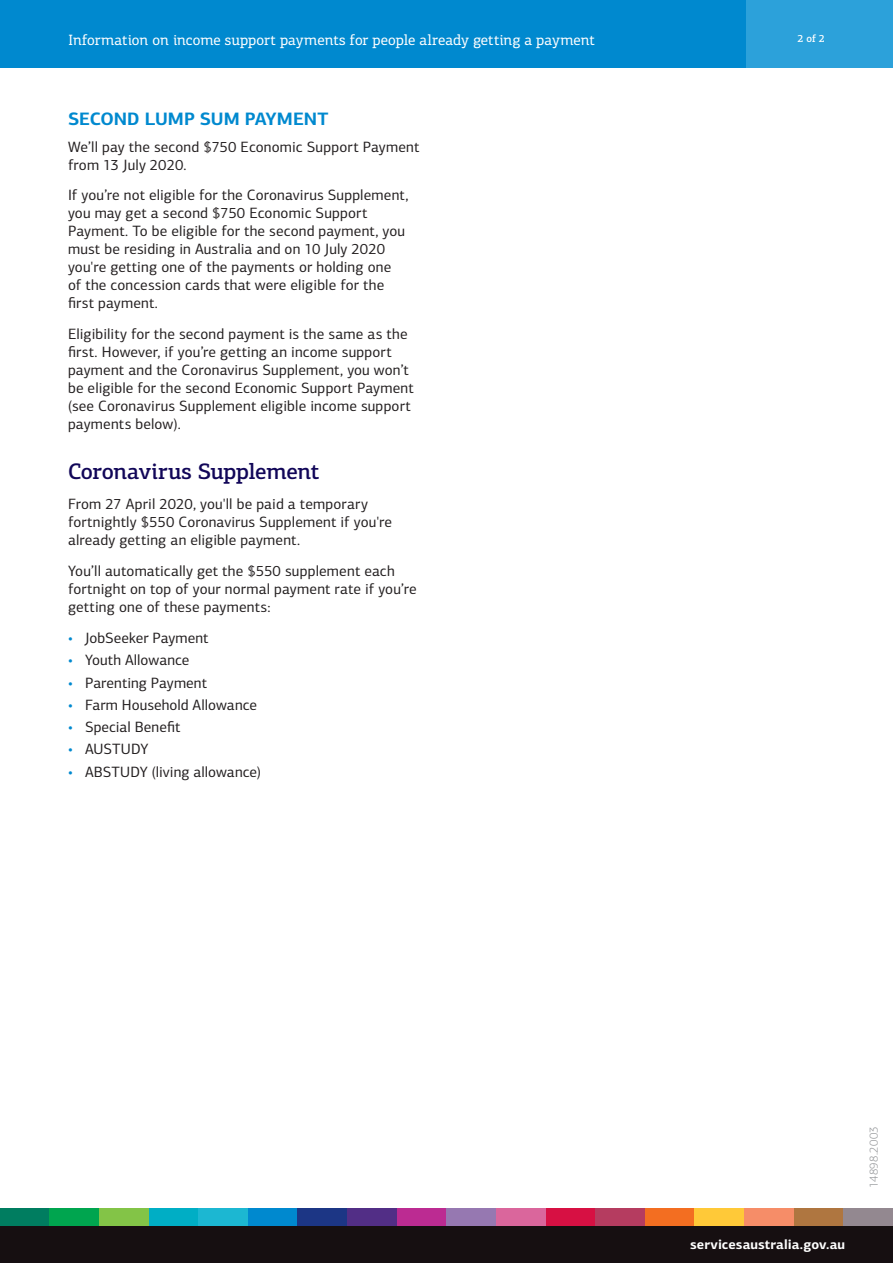
<style>
.page{position:relative;width:893px;height:1263px;background:#fff}
.page>*{position:absolute;margin:0;border:0;box-sizing:border-box;transform-origin:0 0}
._02_Subhead_1{font:500 22.5px "PF Centro Slab Pro";letter-spacing:-.015em;color:#110658}
._02_Subhead_2{font:700 18px "PF Centro Sans Pro";color:#0089cf}
._01_Body_Text{font:15px/18px "PF Centro Sans Pro";letter-spacing:.01em;color:#231f20}
._01_Bullet_1{font:15px "PF Centro Sans Pro";letter-spacing:.005em;color:#231f20}
._02_Header_Masthead{font:15px "PF Centro Slab Pro";color:#fff}
._01_Bullet_1_last{font:15px "PF Centro Sans Pro";color:#231f20}
.t1{font:700 13.5px "PF Centro Sans Pro";letter-spacing:.005em;color:#fff}
.t2{font:300 12px "PF Centro Sans Pro";letter-spacing:.015em;color:#939598}
.t3{font:500 10.5px "PF Centro Slab Pro";color:#fff}
.s1{color:#0089cf}
</style>
<div class="page">
<div style="left:0;top:0;width:893px;height:68px;background:#0089cf"></div>
<div style="left:0;top:1225px;width:893px;height:38px;background:#160f11"></div>
<div style="left:746px;top:0;width:147px;height:68px;background:#2ca1da"></div>
<div style="left:0;top:1208px;width:50px;height:17px;background:#007d60"></div>
<div style="left:50px;top:1208px;width:49px;height:17px;background:#00a54f"></div>
<div style="left:99px;top:1208px;width:50px;height:17px;background:#83c447"></div>
<div style="left:149px;top:1208px;width:49px;height:17px;background:#00aec5"></div>
<div style="left:198px;top:1208px;width:50px;height:17px;background:#1cb7d2"></div>
<div style="left:248px;top:1208px;width:50px;height:17px;background:#0089cf"></div>
<div style="left:298px;top:1208px;width:49px;height:17px;background:#1c3685"></div>
<div style="left:347px;top:1208px;width:50px;height:17px;background:#522e86"></div>
<div style="left:397px;top:1208px;width:49px;height:17px;background:#bc2b92"></div>
<div style="left:446px;top:1208px;width:50px;height:17px;background:#9678b1"></div>
<div style="left:496px;top:1208px;width:50px;height:17px;background:#da669c"></div>
<div style="left:546px;top:1208px;width:49px;height:17px;background:#d71043"></div>
<div style="left:595px;top:1208px;width:50px;height:17px;background:#b53c60"></div>
<div style="left:645px;top:1208px;width:49px;height:17px;background:#f36e21"></div>
<div style="left:694px;top:1208px;width:50px;height:17px;background:#ffc938"></div>
<div style="left:744px;top:1208px;width:50px;height:17px;background:#f68d68"></div>
<div style="left:794px;top:1208px;width:49px;height:17px;background:#af7640"></div>
<div style="left:843px;top:1208px;width:50px;height:17px;background:#938890"></div>
<p class="_02_Header_Masthead" style="left:68px;top:31px;width:529px">Information on income support payments for people already getting a payment</p>
<p class="_02_Subhead_2" style="left:68px;top:108px;width:262px">SECOND LUMP SUM PAYMENT</p>
<p class="_01_Body_Text" style="left:68px;top:138px;width:353px">We’ll pay the second $750 Economic Support Payment from 13 July 2020.</p>
<p class="_01_Body_Text" style="left:68px;top:186px;width:342px">If you’re not eligible for the Coronavirus Supplement, you may get a second $750 Economic Support Payment. To be eligible for the second payment, you must be residing in Australia and on 10 July 2020 you're getting one of the payments or holding one<br>of the concession cards that were eligible for the first payment.</p>
<p class="_01_Body_Text" style="left:68px;top:325px;width:347px">Eligibility for the second payment is the same as the first. However, if you’re getting an income support payment and the Coronavirus Supplement, you won’t be eligible for the second Economic Support Payment (see Coronavirus Supplement eligible income support payments below).</p>
<p class="_02_Subhead_1" style="left:68px;top:457px;width:253px">Coronavirus Supplement</p>
<p class="_01_Body_Text" style="left:68px;top:495px;width:326px">From 27 April 2020, you'll be paid a temporary fortnightly $550 Coronavirus Supplement if you're already getting an eligible payment.</p>
<p class="_01_Body_Text" style="left:68px;top:562px;width:350px">You’ll automatically get the $550 supplement each fortnight on top of your normal payment rate if you’re getting one of these payments:</p>
<p class="_01_Bullet_1" style="left:68px;top:629px;width:142px"><span class="s1">•</span> JobSeeker Payment</p>
<p class="_01_Bullet_1" style="left:68px;top:651px;width:123px"><span class="s1">•</span> Youth Allowance</p>
<p class="_01_Bullet_1" style="left:68px;top:673px;width:141px"><span class="s1">•</span> Parenting Payment</p>
<p class="_01_Bullet_1" style="left:68px;top:696px;width:191px"><span class="s1">•</span> Farm Household Allowance</p>
<p class="_01_Bullet_1" style="left:68px;top:718px;width:114px"><span class="s1">•</span> Special Benefit</p>
<p class="_01_Bullet_1" style="left:68px;top:740px;width:82px"><span class="s1">•</span> AUSTUDY</p>
<p class="_01_Bullet_1_last" style="left:68px;top:762px;width:195px"><span class="s1">•</span> ABSTUDY (living allowance)</p>
<p class="t3" style="left:797px;top:32px;width:29px">2 of 2</p>
<p class="t1" style="left:690px;top:1236px;width:156px">servicesaustralia.gov.au</p>
<p class="t2" style="left:867px;top:1188px;width:63px;rotate:-90deg">14898.2003</p>
</div>
